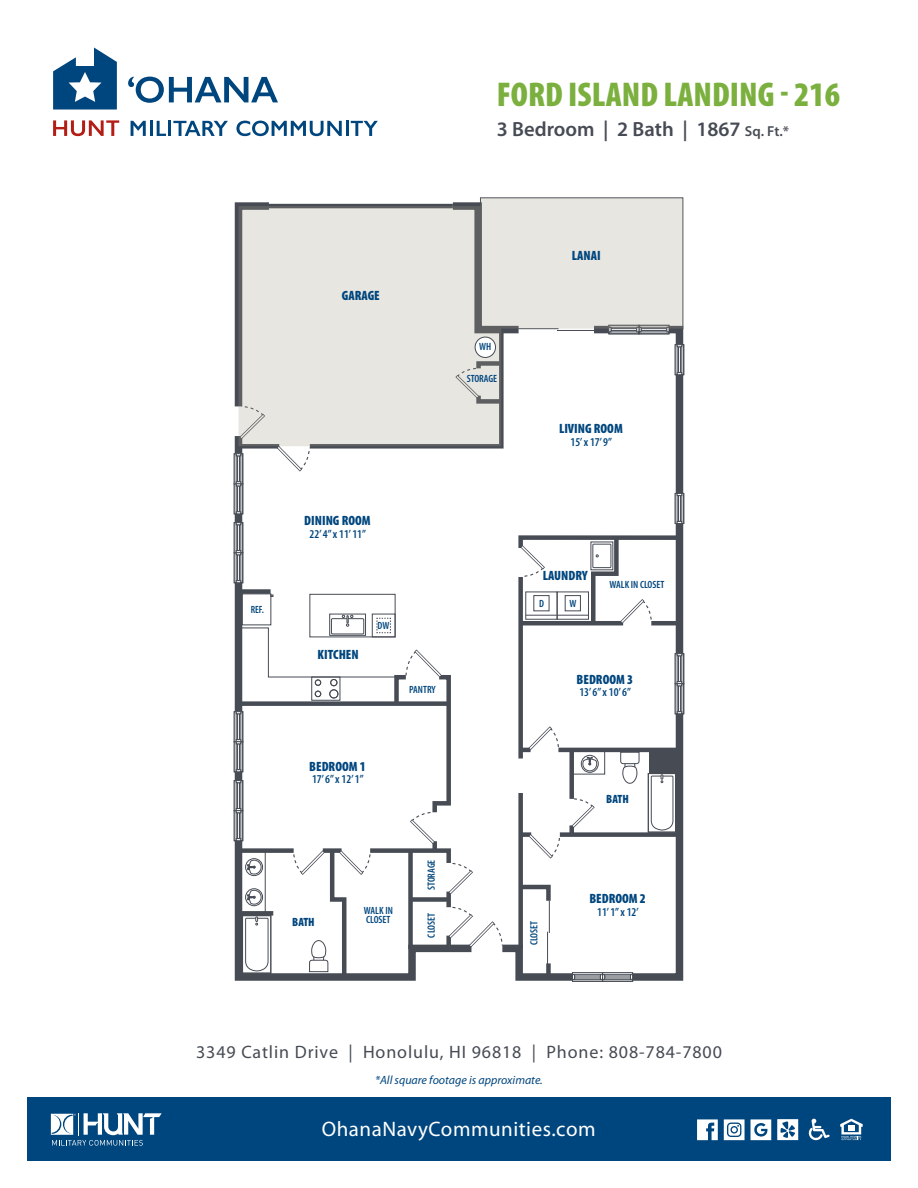
<style>
.page{position:relative;width:918px;height:1188px;background:#fff}
.page>*{position:absolute;margin:0;border:0;box-sizing:border-box;transform-origin:0 0}
.t1{font:900 condensed 34.5px "Myriad Pro";color:#7bb03f}
.t2{font:21px "Myriad Pro";letter-spacing:.025em;color:#fff}
.t3{font:600 20.55px "Myriad Pro";color:#464b54}
.t4{font:18px "Myriad Pro";letter-spacing:.05em;color:#464b54}
.t5{font:900 condensed 13.5px "Myriad Pro";color:#00467e}
.t6{font:600 condensed 12px "Myriad Pro";color:#00467e}
.t7{font:italic 12px "Myriad Pro";color:#00467e}
.t8{font:900 condensed 12px "Myriad Pro";color:#00467e}
.t9{font:600 condensed 10.5px/9.3px "Myriad Pro";color:#00467e}
.t10{font:600 condensed 10.5px "Myriad Pro";color:#00467e;scale:.95 1}
.s1{font-size:14.4px}
</style>
<div class="page">
<svg style="left:53px;top:120px;width:66px;height:16px"></svg>
<svg style="left:131px;top:121px;width:15px;height:15px"></svg>
<hr style="left:150px;top:121px;width:3px;height:15px;background:#00467e">
<svg style="left:157px;top:121px;width:9px;height:15px"></svg>
<hr style="left:168px;top:121px;width:3px;height:15px;background:#00467e">
<svg style="left:173px;top:121px;width:55px;height:15px"></svg>
<svg style="left:236px;top:121px;width:106px;height:15px"></svg>
<hr style="left:346px;top:121px;width:3px;height:15px;background:#00467e">
<svg style="left:351px;top:121px;width:27px;height:15px"></svg>
<svg style="left:53px;top:48px;width:64px;height:62px"></svg>
<svg style="left:128px;top:77px;width:150px;height:26px"></svg>
<svg style="left:503px;top:344px;width:182px;height:638px"></svg>
<svg style="left:233px;top:474px;width:163px;height:507px"></svg>
<div style="left:240px;top:522px;width:3px;height:31px;border:1px solid #464b54"></div>
<div style="left:234px;top:522px;width:3px;height:31px;background:#fff;border:1px solid #464b54"></div>
<div style="left:237px;top:524px;width:3px;height:27px;background:#fff;border:1px solid #464b54"></div>
<svg style="left:236px;top:522px;width:5px;height:3px"></svg>
<div style="left:240px;top:552px;width:3px;height:31px;border:1px solid #464b54"></div>
<div style="left:234px;top:552px;width:3px;height:31px;background:#fff;border:1px solid #464b54"></div>
<div style="left:237px;top:554px;width:3px;height:27px;background:#fff;border:1px solid #464b54"></div>
<svg style="left:236px;top:580px;width:5px;height:3px"></svg>
<svg style="left:236px;top:550px;width:5px;height:5px"></svg>
<div style="left:240px;top:453px;width:3px;height:31px;border:1px solid #464b54"></div>
<div style="left:234px;top:453px;width:3px;height:31px;background:#fff;border:1px solid #464b54"></div>
<div style="left:237px;top:455px;width:3px;height:27px;background:#fff;border:1px solid #464b54"></div>
<div style="left:240px;top:483px;width:3px;height:31px;border:1px solid #464b54"></div>
<div style="left:234px;top:483px;width:3px;height:31px;background:#fff;border:1px solid #464b54"></div>
<div style="left:237px;top:486px;width:3px;height:26px;background:#fff;border:1px solid #464b54"></div>
<svg style="left:236px;top:511px;width:5px;height:3px"></svg>
<svg style="left:236px;top:481px;width:5px;height:5px"></svg>
<div style="left:234px;top:780px;width:3px;height:31px;background:#fff;border:1px solid #464b54"></div>
<div style="left:234px;top:810px;width:3px;height:31px;background:#fff;border:1px solid #464b54"></div>
<div style="left:681px;top:653px;width:3px;height:31px;border:1px solid #464b54"></div>
<div style="left:675px;top:653px;width:3px;height:31px;background:#fff;border:1px solid #464b54"></div>
<div style="left:678px;top:655px;width:3px;height:27px;background:#fff;border:1px solid #464b54"></div>
<svg style="left:677px;top:653px;width:5px;height:3px"></svg>
<div style="left:681px;top:683px;width:3px;height:31px;border:1px solid #464b54"></div>
<div style="left:675px;top:683px;width:3px;height:31px;background:#fff;border:1px solid #464b54"></div>
<div style="left:678px;top:685px;width:3px;height:27px;background:#fff;border:1px solid #464b54"></div>
<svg style="left:677px;top:711px;width:5px;height:3px"></svg>
<svg style="left:677px;top:681px;width:5px;height:5px"></svg>
<div style="left:681px;top:493px;width:3px;height:31px;border:1px solid #464b54"></div>
<div style="left:675px;top:493px;width:3px;height:31px;background:#fff;border:1px solid #464b54"></div>
<div style="left:678px;top:495px;width:3px;height:27px;background:#fff;border:1px solid #464b54"></div>
<svg style="left:677px;top:521px;width:5px;height:3px"></svg>
<svg style="left:677px;top:493px;width:5px;height:3px"></svg>
<div style="left:234px;top:711px;width:3px;height:31px;background:#fff;border:1px solid #464b54"></div>
<div style="left:234px;top:741px;width:3px;height:31px;background:#fff;border:1px solid #464b54"></div>
<div style="left:602px;top:972px;width:31px;height:10px;background:#989ba0"></div>
<div style="left:602px;top:979px;width:31px;height:3px;border:1px solid #464b54"></div>
<div style="left:602px;top:972px;width:31px;height:3px;background:#fff;border:1px solid #464b54"></div>
<svg style="left:630px;top:974px;width:3px;height:6px"></svg>
<div style="left:572px;top:972px;width:31px;height:10px;background:#989ba0"></div>
<div style="left:572px;top:979px;width:31px;height:3px;border:1px solid #464b54"></div>
<div style="left:572px;top:972px;width:31px;height:3px;background:#fff;border:1px solid #464b54"></div>
<svg style="left:572px;top:974px;width:3px;height:6px"></svg>
<svg style="left:600px;top:974px;width:5px;height:6px"></svg>
<div style="left:518px;top:577px;width:5px;height:182px;background:#464b54"></div>
<div style="left:518px;top:793px;width:5px;height:155px;background:#464b54"></div>
<hr style="left:558px;top:748px;width:121px;height:4px;background:#464b54">
<hr style="left:521px;top:748px;width:10px;height:4px;background:#464b54">
<div style="left:560px;top:832px;width:119px;height:5px;background:#464b54"></div>
<div style="left:521px;top:832px;width:10px;height:5px;background:#464b54"></div>
<div style="left:569px;top:825px;width:5px;height:10px;background:#464b54"></div>
<div style="left:569px;top:750px;width:5px;height:49px;background:#464b54"></div>
<div style="left:649px;top:752px;width:30px;height:21px;background:#464b54"></div>
<div style="left:546px;top:963px;width:5px;height:14px;background:#464b54"></div>
<svg style="left:516px;top:883px;width:37px;height:22px"></svg>
<div style="left:239px;top:589px;width:32px;height:5px;background:#464b54"></div>
<svg style="left:526px;top:832px;width:35px;height:29px"></svg>
<svg style="left:526px;top:724px;width:34px;height:28px"></svg>
<svg style="left:569px;top:798px;width:28px;height:32px"></svg>
<svg style="left:233px;top:197px;width:451px;height:277px"></svg>
<svg style="left:516px;top:533px;width:168px;height:95px"></svg>
<div style="left:592px;top:544px;width:19px;height:24px;border:1px solid #464b54"></div>
<div style="left:242px;top:594px;width:29px;height:31px;border:1px solid #464b54"></div>
<div style="left:309px;top:594px;width:86px;height:43px;border:1px solid #464b54"></div>
<hr style="left:549px;top:901px;width:1px;height:32px;background:#464b54">
<hr style="left:547px;top:932px;width:1px;height:33px;background:#464b54">
<svg style="left:239px;top:198px;width:444px;height:248px;fill:#e8e6e1"></svg>
<svg style="left:620px;top:752px;width:20px;height:32px"></svg>
<svg style="left:236px;top:615px;width:267px;height:366px"></svg>
<div style="left:581px;top:755px;width:18px;height:18px;border:1px solid #464b54;border-radius:50%"></div>
<svg style="left:582px;top:757px;width:15px;height:15px"></svg>
<div style="left:648px;top:773px;width:28px;height:60px;border:1px solid #464b54"></div>
<svg style="left:651px;top:774px;width:23px;height:57px"></svg>
<hr style="left:265px;top:851px;width:1px;height:62px;background:#464b54">
<div style="left:571px;top:750px;width:34px;height:24px;border:1px solid #464b54"></div>
<div style="left:475px;top:337px;width:21px;height:20px;background:#fff;border-radius:50%"></div>
<div style="left:475px;top:337px;width:21px;height:21px;border:1px solid #464b54;border-radius:50%"></div>
<div style="left:27px;top:1098px;width:864px;height:63px;background:#00467e"></div>
<svg style="left:51px;top:1113px;width:111px;height:33px"></svg>
<svg style="left:840px;top:1119px;width:23px;height:21px"></svg>
<svg style="left:809px;top:1119px;width:21px;height:21px"></svg>
<svg style="left:697px;top:1119px;width:21px;height:21px"></svg>
<svg style="left:751px;top:1119px;width:20px;height:21px"></svg>
<svg style="left:724px;top:1119px;width:21px;height:21px"></svg>
<svg style="left:777px;top:1119px;width:21px;height:21px"></svg>
<h1 class="t1" style="left:497px;top:73px;width:345px">FORD ISLAND LANDING - 216</h1>
<h3 class="t3" style="left:497px;top:116px;width:294px">3 Bedroom | 2 Bath | 1867 <span class="s1">Sq. Ft.*</span></h3>
<p class="t10" style="left:251px;top:603px;width:15px">REF.</p>
<p class="t5" style="left:342px;top:287px;width:39px">GARAGE</p>
<p class="t9" style="left:479px;top:342px;width:14px">WH</p>
<p class="t9" style="left:467px;top:374px;width:32px">STORAGE</p>
<p class="t5" style="left:572px;top:247px;width:30px">LANAI</p>
<p class="t5" style="left:559px;top:420px;width:65px">LIVING ROOM</p>
<p class="t6" style="left:570px;top:434px;width:43px">15’ x 17’ 9”</p>
<p class="t5" style="left:304px;top:512px;width:68px">DINING ROOM</p>
<p class="t6" style="left:310px;top:527px;width:58px">22’ 4” x 11’ 11”</p>
<p class="t5" style="left:318px;top:646px;width:43px">KITCHEN</p>
<p class="t9" style="left:378px;top:621px;width:13px">DW</p>
<p class="t9" style="left:409px;top:685px;width:28px">PANTRY</p>
<p class="t5" style="left:543px;top:567px;width:46px">LAUNDRY</p>
<p class="t9" style="left:539px;top:598px;width:6px">D</p>
<p class="t9" style="left:570px;top:598px;width:9px">W</p>
<p class="t9" style="left:609px;top:579px;width:56px">WALK IN CLOSET</p>
<p class="t5" style="left:577px;top:671px;width:58px">BEDROOM 3</p>
<p class="t6" style="left:579px;top:685px;width:53px">13’ 6” x 10’ 6”</p>
<p class="t5" style="left:309px;top:758px;width:58px">BEDROOM 1</p>
<p class="t6" style="left:312px;top:772px;width:53px">17’ 6” x 12’ 1”</p>
<p class="t8" style="left:292px;top:915px;width:24px">BATH</p>
<p class="t9" style="left:364px;top:906px;width:31px">WALK IN<br>CLOSET</p>
<p class="t9" style="left:426px;top:890px;width:32px;rotate:-90deg">STORAGE</p>
<p class="t9" style="left:426px;top:938px;width:26px;rotate:-90deg">CLOSET</p>
<p class="t9" style="left:529px;top:945px;width:26px;rotate:-90deg">CLOSET</p>
<p class="t8" style="left:606px;top:791px;width:24px">BATH</p>
<p class="t5" style="left:589px;top:890px;width:58px">BEDROOM 2</p>
<p class="t6" style="left:597px;top:905px;width:43px">11’ 1” x 12’</p>
<h3 class="t4" style="left:196px;top:1041px;width:527px">3349 Catlin Drive | Honolulu, HI 96818 | Phone: 808-784-7800</h3>
<p class="t7" style="left:375px;top:1072px;width:169px">*All square footage is approximate.</p>
<h2 class="t2" style="left:322px;top:1116px;width:275px">OhanaNavyCommunities.com</h2>
</div>
